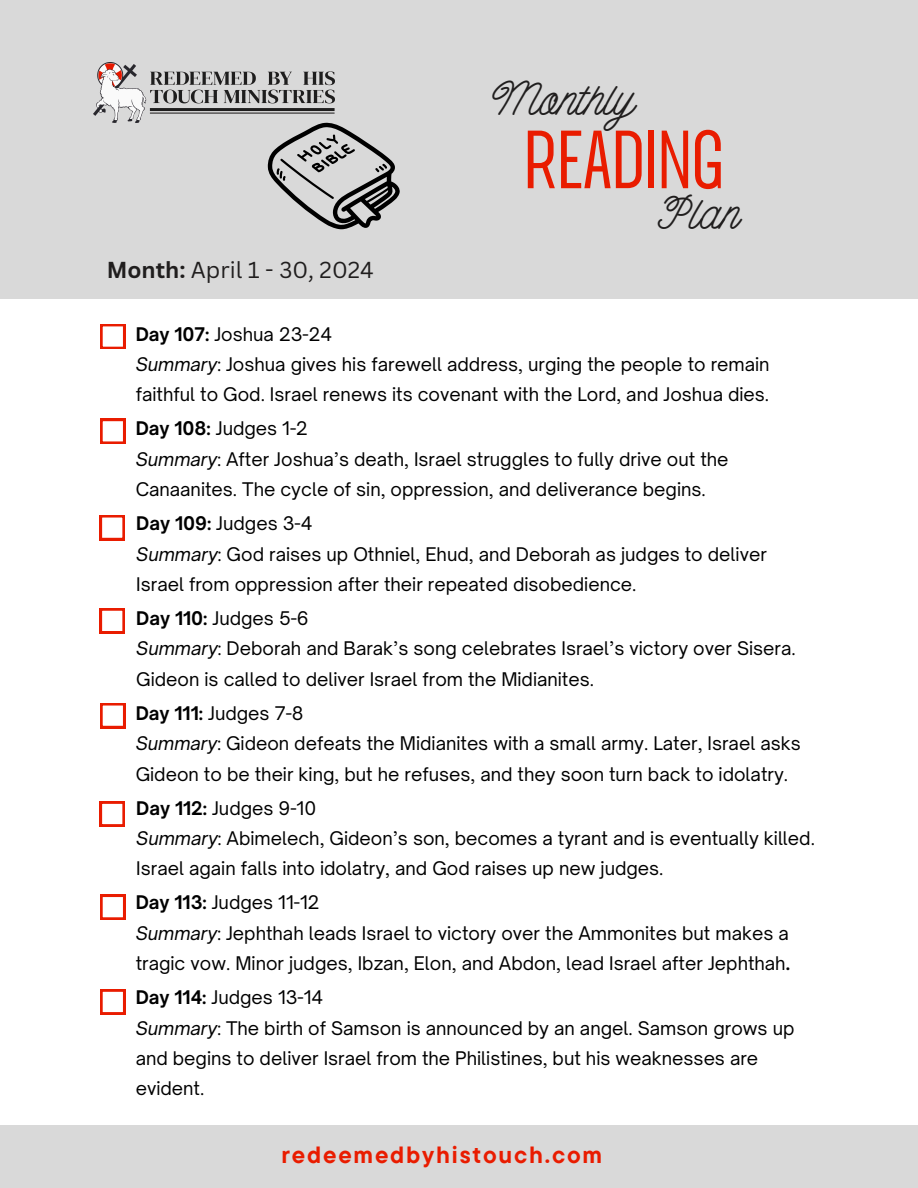
<style>
.page{position:relative;width:918px;height:1188px;background:#fff}
.page>*{position:absolute;margin:0;border:0;box-sizing:border-box;transform-origin:0 0}
.t1{font:72px "TS Damassans";color:#e91c00}
.t2{font:48px "Badhorse Script";color:#201e1e}
.t3{font:700 23.4px "TT Commons Pro";letter-spacing:.08em;color:#e91c00}
.t4{font:22.5px "Canva Sans";color:#201e1e}
.t5{font:18px/30.3px "Open Sauce One";color:#000}
.s1{font-weight:700}
.s2{font-style:italic}
</style>
<div class="page">
<div style="left:0;top:1125px;width:918px;height:63px;background:#d9d9d9"></div>
<svg style="left:100px;top:324px;width:25px;height:25px"></svg>
<div style="left:0;top:0;width:918px;height:298px;background:#d9d9d9"></div>
<img style="left:93px;top:63px;width:241px;height:59px">
<svg style="left:268px;top:122px;width:132px;height:107px"></svg>
<svg style="left:100px;top:419px;width:25px;height:25px"></svg>
<svg style="left:100px;top:515px;width:25px;height:25px"></svg>
<svg style="left:100px;top:609px;width:25px;height:24px"></svg>
<svg style="left:100px;top:703px;width:25px;height:25px"></svg>
<svg style="left:100px;top:802px;width:25px;height:24px"></svg>
<svg style="left:100px;top:895px;width:25px;height:25px"></svg>
<svg style="left:100px;top:990px;width:25px;height:24px"></svg>
<p class="t4" style="left:107px;top:254px;width:268px"><span class="s1">Month:</span> April 1 - 30, 2024</p>
<h4 class="t2" style="left:484px;top:67px;width:148px">Monthly</h4>
<h1 class="t1" style="left:524px;top:109px;width:201px">READING</h1>
<h2 class="t2" style="left:653px;top:181px;width:85px">Plan</h2>
<p class="t5" style="left:136px;top:319px;width:198px"><span class="s1">Day 107:</span> Joshua 23-24</p>
<p class="t5" style="left:136px;top:349px;width:635px"><span class="s2">Summary</span>: Joshua gives his farewell address, urging the people to remain faithful to God. Israel renews its covenant with the Lord, and Joshua dies.</p>
<p class="t5" style="left:136px;top:413px;width:174px"><span class="s1">Day 108:</span> Judges 1-2</p>
<p class="t5" style="left:136px;top:444px;width:594px"><span class="s2">Summary</span>: After Joshua’s death, Israel struggles to fully drive out the<br>Canaanites. The cycle of sin, oppression, and deliverance begins.</p>
<p class="t5" style="left:136px;top:508px;width:178px"><span class="s1">Day 109:</span> Judges 3-4</p>
<p class="t5" style="left:136px;top:539px;width:632px"><span class="s2">Summary</span>: God raises up Othniel, Ehud, and Deborah as judges to deliver<br>Israel from oppression after their repeated disobedience.</p>
<p class="t5" style="left:136px;top:603px;width:174px"><span class="s1">Day 110:</span> Judges 5-6</p>
<p class="t5" style="left:136px;top:633px;width:661px"><span class="s2">Summary</span>: Deborah and Barak’s song celebrates Israel’s victory over Sisera.<br>Gideon is called to deliver Israel from the Midianites.</p>
<p class="t5" style="left:136px;top:698px;width:169px"><span class="s1">Day 111:</span> Judges 7-8</p>
<p class="t5" style="left:136px;top:728px;width:667px"><span class="s2">Summary</span>: Gideon defeats the Midianites with a small army. Later, Israel asks<br>Gideon to be their king, but he refuses, and they soon turn back to idolatry.</p>
<p class="t5" style="left:136px;top:793px;width:181px"><span class="s1">Day 112:</span> Judges 9-10</p>
<p class="t5" style="left:136px;top:823px;width:680px"><span class="s2">Summary</span>: Abimelech, Gideon’s son, becomes a tyrant and is eventually killed.<br>Israel again falls into idolatry, and God raises up new judges.</p>
<p class="t5" style="left:136px;top:887px;width:185px"><span class="s1">Day 113:</span> Judges 11-12</p>
<p class="t5" style="left:136px;top:918px;width:656px"><span class="s2">Summary</span>: Jephthah leads Israel to victory over the Ammonites but makes a tragic vow. Minor judges, Ibzan, Elon, and Abdon, lead Israel after Jephthah<span class="s1">.</span></p>
<p class="t5" style="left:136px;top:982px;width:189px"><span class="s1">Day 114:</span> Judges 13-14</p>
<p class="t5" style="left:136px;top:1012px;width:660px"><span class="s2">Summary</span>: The birth of Samson is announced by an angel. Samson grows up and begins to deliver Israel from the Philistines, but his weaknesses are evident.</p>
<h2 class="t3" style="left:281px;top:1139px;width:322px">redeemedbyhistouch.com</h2>
</div>
